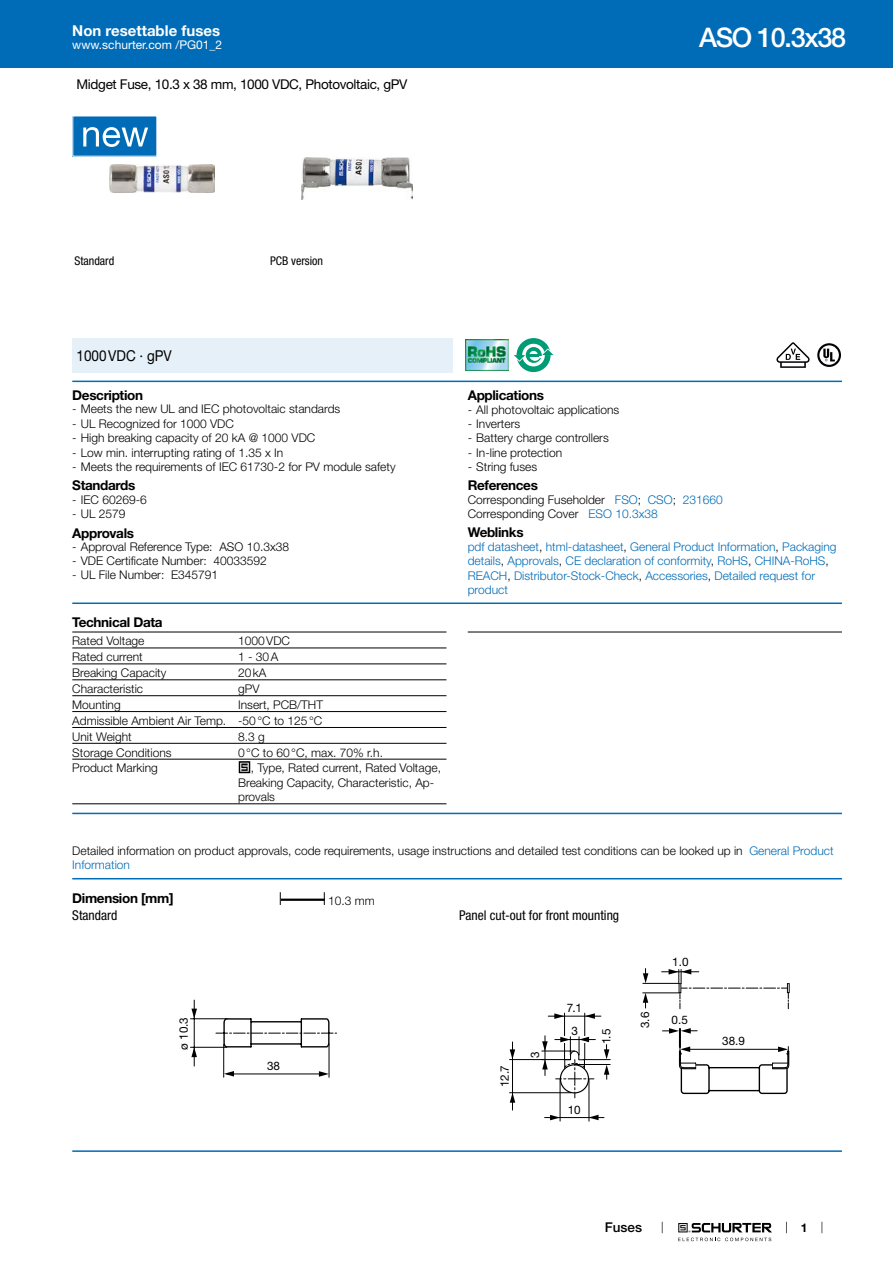
<style>
.page{position:relative;width:893px;height:1263px;background:#fff}
.page>*{position:absolute;margin:0;border:0;box-sizing:border-box;transform-origin:0 0}
.t1{font:500 27px "Helvetica Neue LT";letter-spacing:-.05em;color:#fff}
.t2{font:700 15px "Helvetica Neue LT";color:#fff}
.t3{font:15px "Helvetica Neue LT";color:#000;scale:.9 1}
.t4{font:700 13.5px "Helvetica Neue LT";letter-spacing:-.025em;color:#000}
.t5{font:13.5px "Helvetica Neue LT";letter-spacing:-.025em;color:#000}
.t6{font:condensed 13.5px "Helvetica Neue LT";color:#000}
.t7{font:500 13.5px "Helvetica Neue LT";color:#000}
.t8{font:300 12px/14.4px "Helvetica Neue LT";color:#000}
.t9{font:300 12px/14.4px "Helvetica Neue LT";color:#006bb6}
.t10{font:12px "Helvetica Neue LT";color:#fff}
.t11{font:condensed 12px "Helvetica Neue LT";color:#000}
.t12{font:700 12px "Helvetica Neue LT";color:#000}
.t13{font:11.7px/22.5px "Helvetica Neue LT";color:#000;text-align:center}
.s1{color:#006bb6}
.s2{color:#000}
</style>
<div class="page">
<svg style="left:678px;top:1223px;width:94px;height:18px"></svg>
<div style="left:0;top:0;width:893px;height:68px;background:#006bb6"></div>
<img style="left:109px;top:164px;width:105px;height:29px">
<img style="left:302px;top:158px;width:110px;height:42px">
<div style="left:73px;top:116px;width:84px;height:40px;background:#006bb6"></div>
<div style="left:72px;top:115px;width:85px;height:42px;border:1px solid #fff"></div>
<svg style="left:83px;top:127px;width:65px;height:20px"></svg>
<img style="left:466px;top:339px;width:42px;height:32px">
<svg style="left:517px;top:338px;width:34px;height:34px"></svg>
<svg style="left:522px;top:344px;width:23px;height:22px"></svg>
<svg style="left:514px;top:347px;width:40px;height:15px"></svg>
<svg style="left:776px;top:342px;width:34px;height:26px"></svg>
<svg style="left:817px;top:343px;width:24px;height:24px"></svg>
<div style="left:72px;top:338px;width:381px;height:34px;background:#e6f0f8"></div>
<hr style="left:72px;top:381px;width:770px;height:1px;background:#006bb6">
<hr style="left:72px;top:602px;width:770px;height:2px;background:#006bb6">
<hr style="left:72px;top:632px;width:374px;height:1px;background:#000">
<hr style="left:72px;top:647px;width:374px;height:1px;background:#000">
<hr style="left:72px;top:663px;width:374px;height:1px;background:#000">
<hr style="left:72px;top:679px;width:374px;height:1px;background:#000">
<hr style="left:72px;top:695px;width:374px;height:1px;background:#000">
<hr style="left:72px;top:711px;width:374px;height:1px;background:#000">
<hr style="left:72px;top:727px;width:374px;height:1px;background:#000">
<hr style="left:72px;top:743px;width:374px;height:1px;background:#000">
<hr style="left:72px;top:759px;width:374px;height:1px;background:#000">
<svg style="left:238px;top:761px;width:13px;height:13px"></svg>
<hr style="left:72px;top:803px;width:374px;height:1px;background:#000">
<hr style="left:468px;top:632px;width:374px;height:1px;background:#000">
<hr style="left:72px;top:813px;width:770px;height:1px;background:#006bb6">
<hr style="left:72px;top:878px;width:770px;height:1px;background:#006bb6">
<svg style="left:280px;top:892px;width:1px;height:13px"></svg>
<hr style="left:281px;top:898px;width:44px;height:3px;background:#000">
<svg style="left:324px;top:892px;width:1px;height:13px"></svg>
<svg style="left:216px;top:1018px;width:121px;height:30px"></svg>
<hr style="left:226px;top:1074px;width:95px;height:1px;background:#000">
<hr style="left:223px;top:1044px;width:1px;height:33px;background:#000">
<hr style="left:329px;top:1043px;width:1px;height:35px;background:#000">
<hr style="left:194px;top:1000px;width:1px;height:66px;background:#000">
<hr style="left:190px;top:1047px;width:37px;height:1px;background:#000">
<hr style="left:190px;top:1018px;width:37px;height:1px;background:#000">
<svg style="left:224px;top:1071px;width:10px;height:5px"></svg>
<svg style="left:319px;top:1071px;width:10px;height:6px"></svg>
<svg style="left:191px;top:1009px;width:6px;height:10px"></svg>
<svg style="left:191px;top:1047px;width:6px;height:10px"></svg>
<hr style="left:510px;top:1092px;width:61px;height:1px;background:#000">
<hr style="left:510px;top:1059px;width:34px;height:1px;background:#000">
<hr style="left:564px;top:1013px;width:1px;height:46px;background:#000">
<hr style="left:584px;top:1013px;width:1px;height:46px;background:#000">
<hr style="left:560px;top:1079px;width:1px;height:42px;background:#000">
<hr style="left:589px;top:1079px;width:1px;height:42px;background:#000">
<hr style="left:545px;top:1117px;width:59px;height:1px;background:#000">
<svg style="left:550px;top:1115px;width:10px;height:5px"></svg>
<svg style="left:589px;top:1115px;width:10px;height:5px"></svg>
<hr style="left:548px;top:1016px;width:53px;height:1px;background:#000">
<svg style="left:554px;top:1013px;width:10px;height:6px"></svg>
<svg style="left:585px;top:1013px;width:10px;height:6px"></svg>
<svg style="left:542px;top:1036px;width:68px;height:62px"></svg>
<hr style="left:512px;top:1042px;width:1px;height:68px;background:#000">
<svg style="left:510px;top:1093px;width:5px;height:10px"></svg>
<svg style="left:510px;top:1049px;width:5px;height:9px"></svg>
<svg style="left:662px;top:1028px;width:127px;height:67px"></svg>
<svg style="left:643px;top:993px;width:5px;height:15px"></svg>
<svg style="left:643px;top:968px;width:5px;height:15px"></svg>
<hr style="left:643px;top:983px;width:36px;height:1px;background:#000">
<hr style="left:643px;top:992px;width:36px;height:1px;background:#000">
<hr style="left:662px;top:971px;width:37px;height:1px;background:#000">
<svg style="left:669px;top:969px;width:121px;height:40px"></svg>
<hr style="left:72px;top:1150px;width:770px;height:2px;background:#006bb6">
<p class="t2" style="left:72px;top:21px;width:149px">Non resettable fuses</p>
<p class="t10" style="left:72px;top:38px;width:151px">www.schurter.com /PG01_2</p>
<p class="t5" style="left:77px;top:76px;width:332px">Midget Fuse, 10.3 x 38 mm, 1000 VDC, Photovoltaic, gPV</p>
<h1 class="t1" style="left:699px;top:21px;width:149px">ASO 10.3x38</h1>
<p class="t11" style="left:74px;top:253px;width:41px">Standard</p>
<p class="t11" style="left:270px;top:253px;width:55px">PCB version</p>
<p class="t3" style="left:77px;top:347px;width:107px">1000VDC · gPV</p>
<p class="t4" style="left:72px;top:386px;width:72px">Description</p>
<p class="t8" style="left:72px;top:402px;width:270px">- Meets the new UL and IEC photovoltaic standards</p>
<p class="t8" style="left:72px;top:416px;width:163px">- UL Recognized for 1000 VDC</p>
<p class="t8" style="left:72px;top:430px;width:245px">- High breaking capacity of 20 kA @ 1000 VDC</p>
<p class="t8" style="left:72px;top:445px;width:212px">- Low min. interrupting rating of 1.35 x In</p>
<p class="t8" style="left:72px;top:459px;width:325px">- Meets the requirements of IEC 61730-2 for PV module safety</p>
<p class="t4" style="left:72px;top:477px;width:65px">Standards</p>
<p class="t8" style="left:72px;top:492px;width:76px">- IEC 60269-6</p>
<p class="t8" style="left:72px;top:507px;width:55px">- UL 2579</p>
<p class="t4" style="left:72px;top:524px;width:63px">Approvals</p>
<p class="t8" style="left:72px;top:539px;width:218px">- Approval Reference Type: ASO 10.3x38</p>
<p class="t8" style="left:72px;top:553px;width:196px">- VDE Certificate Number: 40033592</p>
<p class="t8" style="left:72px;top:567px;width:147px">- UL File Number: E345791</p>
<p class="t4" style="left:72px;top:614px;width:92px">Technical Data</p>
<p class="t8" style="left:72px;top:634px;width:74px">Rated Voltage</p>
<p class="t8" style="left:238px;top:634px;width:53px">1000VDC</p>
<p class="t8" style="left:72px;top:649px;width:72px">Rated current</p>
<p class="t8" style="left:238px;top:649px;width:42px">1 - 30A</p>
<p class="t8" style="left:72px;top:665px;width:96px">Breaking Capacity</p>
<p class="t8" style="left:238px;top:665px;width:30px">20kA</p>
<p class="t8" style="left:72px;top:681px;width:72px">Characteristic</p>
<p class="t8" style="left:238px;top:681px;width:23px">gPV</p>
<p class="t8" style="left:72px;top:697px;width:50px">Mounting</p>
<p class="t8" style="left:72px;top:696px;width:252px;line-height:15.9px;text-align:justify;text-indent:166px">Insert, PCB/THT Admissible Ambient Air Temp. -50°C to 125°C Unit Weight</p>
<p class="t8" style="left:238px;top:729px;width:28px">8.3 g</p>
<p class="t8" style="left:72px;top:745px;width:101px">Storage Conditions</p>
<p class="t8" style="left:238px;top:745px;width:146px">0°C to 60°C, max. 70% r.h.</p>
<p class="t8" style="left:72px;top:761px;width:87px">Product Marking</p>
<p class="t8" style="left:238px;top:761px;width:204px;text-indent:13px">, Type, Rated current, Rated Voltage,<br>Breaking Capacity, Characteristic, Ap&shy;provals</p>
<p class="t4" style="left:468px;top:387px;width:78px">Applications</p>
<p class="t8" style="left:468px;top:402px;width:153px">- All photovoltaic applications</p>
<p class="t8" style="left:468px;top:416px;width:54px">- Inverters</p>
<p class="t8" style="left:468px;top:431px;width:143px">- Battery charge controllers</p>
<p class="t8" style="left:468px;top:445px;width:96px">- In-line protection</p>
<p class="t8" style="left:468px;top:460px;width:71px">- String fuses</p>
<p class="t4" style="left:468px;top:477px;width:72px">References</p>
<p class="t8" style="left:468px;top:493px;width:256px;line-height:13.8px">Corresponding Fuseholder <span class="s1">FSO</span>; <span class="s1">CSO</span>; <span class="s1">231660<br></span>Corresponding Cover <span class="s1">ESO 10.3x38</span></p>
<p class="t4" style="left:468px;top:524px;width:57px">Weblinks</p>
<p class="t9" style="left:468px;top:539px;width:370px">pdf datasheet<span class="s2">,</span> html-datasheet<span class="s2">,</span> General Product Information<span class="s2">,</span> Packaging details<span class="s2">,</span> Approvals<span class="s2">,</span> CE declaration of conformity<span class="s2">,</span> RoHS<span class="s2">,</span> CHINA-RoHS<span class="s2">, </span>REACH<span class="s2">,</span> Distributor-Stock-Check<span class="s2">,</span> Accessories<span class="s2">,</span> Detailed request for product</p>
<p class="t8" style="left:72px;top:843px;width:763px">Detailed information on product approvals, code requirements, usage instructions and detailed test conditions can be looked up in <span class="s1">General Product<br>Information</span></p>
<p class="t4" style="left:72px;top:890px;width:103px">Dimension [mm]</p>
<p class="t8" style="left:328px;top:893px;width:48px">10.3 mm</p>
<p class="t6" style="left:72px;top:907px;width:46px">Standard</p>
<p class="t6" style="left:459px;top:907px;width:161px">Panel cut-out for front mounting</p>
<p class="t13" style="left:172px;top:1050px;width:34px;rotate:-90deg">ø 10.3</p>
<p class="t13" style="left:267px;top:1054px;width:15px">38</p>
<p class="t13" style="left:493px;top:1087px;width:24px;rotate:-90deg">12.7</p>
<p class="t13" style="left:524px;top:1058px;width:8px;rotate:-90deg">3</p>
<p class="t13" style="left:567px;top:997px;width:17px">7.1<br>3</p>
<p class="t13" style="left:595px;top:1044px;width:17px;rotate:-90deg">1.5</p>
<p class="t13" style="left:568px;top:1098px;width:15px">10</p>
<p class="t13" style="left:634px;top:1028px;width:18px;rotate:-90deg">3.6</p>
<p class="t13" style="left:672px;top:950px;width:18px">1.0</p>
<p class="t13" style="left:672px;top:1009px;width:18px">0.5</p>
<p class="t13" style="left:722px;top:1029px;width:24px">38.9</p>
<p class="t7" style="left:605px;top:1219px;width:39px">Fuses</p>
<p class="t12" style="left:801px;top:1220px;width:8px">1</p>
</div>
